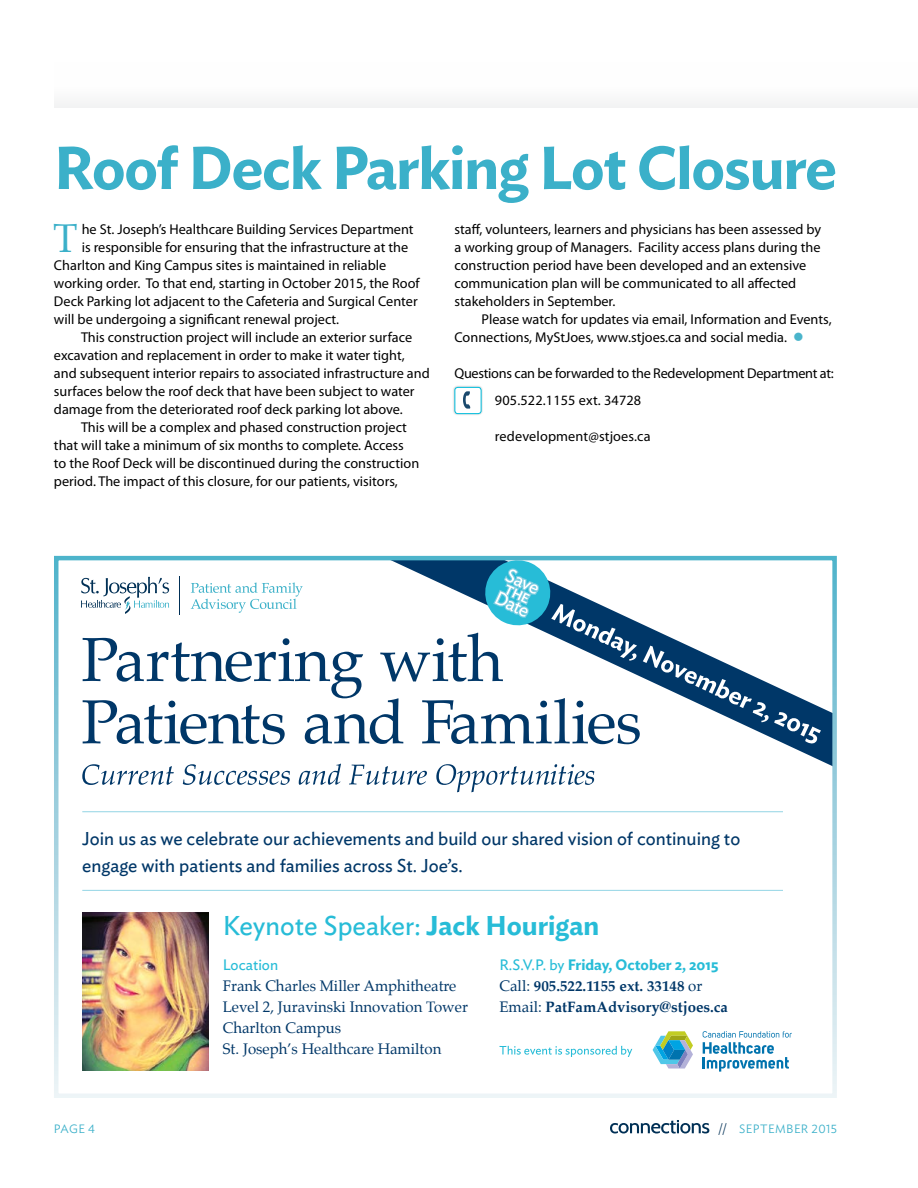
<style>
.page{position:relative;width:918px;height:1188px;background:#fff}
.page>*{position:absolute;margin:0;border:0;box-sizing:border-box;transform-origin:0 0}
.t1{font:600 60px "Ideal Sans";letter-spacing:-.02em;color:#3bb0c9}
.t2{font:40.05px "Palatino";color:#3bb0c9}
.t3{font:27px "Ideal Sans";color:#27bcd7}
.t4{font:18.45px/26.5px "Ideal Sans";color:#003768}
.t5{font:15px/21px "Palatino";color:#003768}
.t6{font:700 15px/21px "Palatino";color:#003768}
.t7{font:600 15px "Ideal Sans";color:#27bcd7}
.t8{font:15px "Ideal Sans";color:#27bcd7}
.t9{font:14.25px/18px "Myriad Pro";color:#000}
.t10{font:14.25px/27px "Myriad Pro";letter-spacing:-.02em;color:#000}
.t11{font:300 12px "Ideal Sans";letter-spacing:.035em;color:#3bb0c9}
.s1{color:#4ab4cb}
.s2{font-weight:600}
.s3{font-weight:400}
.s4{color:#003055}
</style>
<div class="page">
<svg style="left:610px;top:1120px;width:99px;height:13px"></svg>
<svg style="left:600px;top:707px;width:232px;height:59px"></svg>
<div style="left:54px;top:556px;width:783px;height:542px;border:4px solid #fff"></div>
<div style="left:452px;top:385px;width:31px;height:31px;background:#000;opacity:.15"></div>
<div style="left:455px;top:387px;width:26px;height:27px;background:#fff;border-radius:3px"></div>
<div style="left:454px;top:387px;width:27px;height:27px;border:1px solid #00bddd;border-radius:3px"></div>
<svg style="left:463px;top:391px;width:7px;height:18px"></svg>
<svg style="left:82px;top:764px;width:512px;height:28px"></svg>
<svg style="left:81px;top:558px;width:740px;height:186px"></svg>
<hr style="left:82px;top:811px;width:701px;height:1px;background:#a1dae8">
<hr style="left:82px;top:890px;width:701px;height:1px;background:#a1dae8">
<img style="left:82px;top:912px;width:127px;height:159px">
<svg style="left:653px;top:1031px;width:40px;height:38px"></svg>
<svg style="left:703px;top:1031px;width:89px;height:41px"></svg>
<svg style="left:500px;top:1046px;width:132px;height:11px"></svg>
<h1 class="t1" style="left:54px;top:121px;width:784px">Roof Deck Parking Lot Closure</h1>
<h2 class="t2" style="left:53px;top:205px;width:26px">T</h2>
<p class="t9" style="left:82px;top:220px;width:333px">he St. Joseph’s Healthcare Building Services Department</p>
<p class="t9" style="left:82px;top:238px;width:328px">is responsible for ensuring that the infrastructure at the</p>
<p class="t9" style="left:54px;top:256px;width:334px">Charlton and King Campus sites is maintained in reliable</p>
<p class="t9" style="left:54px;top:274px;width:367px">working order. To that end, starting in October 2015, the Roof</p>
<p class="t9" style="left:54px;top:292px;width:365px">Deck Parking lot adjacent to the Cafeteria and Surgical Center</p>
<p class="t9" style="left:54px;top:310px;width:287px">will be undergoing a significant renewal project.</p>
<p class="t9" style="left:81px;top:328px;width:333px">This construction project will include an exterior surface</p>
<p class="t9" style="left:54px;top:346px;width:352px">excavation and replacement in order to make it water tight,</p>
<p class="t9" style="left:54px;top:364px;width:377px">and subsequent interior repairs to associated infrastructure and</p>
<p class="t9" style="left:54px;top:382px;width:362px">surfaces below the roof deck that have been subject to water</p>
<p class="t9" style="left:54px;top:400px;width:350px">damage from the deteriorated roof deck parking lot above.</p>
<p class="t9" style="left:81px;top:418px;width:327px">This will be a complex and phased construction project</p>
<p class="t9" style="left:54px;top:436px;width:351px">that will take a minimum of six months to complete. Access</p>
<p class="t9" style="left:54px;top:454px;width:367px">to the Roof Deck will be discontinued during the construction</p>
<p class="t9" style="left:54px;top:472px;width:345px">period. The impact of this closure, for our patients, visitors,</p>
<p class="t9" style="left:454px;top:220px;width:368px">staff, volunteers, learners and physicians has been assessed by a working group of Managers. Facility access plans during the construction period have been developed and an extensive communication plan will be communicated to all affected stakeholders in September.</p>
<p class="t9" style="left:454px;top:310px;width:379px;text-indent:27px">Please watch for updates via email, Information and Events,<br>Connections, MyStJoes, www.stjoes.ca and social media. <span class="s1">●</span></p>
<p class="t10" style="left:495px;top:359px;width:340px;text-indent:-40px">Questions can be forwarded to the Redevelopment Department at:<br>905.522.1155 ext. 34728</p>
<p class="t9" style="left:495px;top:427px;width:157px">redevelopment@stjoes.ca</p>
<p class="t4" style="left:82px;top:824px;width:660px">Join us as we celebrate our achievements and build our shared vision of continuing to engage with patients and families across St. Joe’s.</p>
<h3 class="t3" style="left:223px;top:905px;width:378px">Keynote Speaker: <span class="s2">Jack Hourigan</span></h3>
<p class="t8" style="left:223px;top:954px;width:57px">Location</p>
<p class="t5" style="left:223px;top:976px;width:247px">Frank Charles Miller Amphitheatre<br>Level 2, Juravinski Innovation Tower<br>Charlton Campus<br>St. Joseph’s Healthcare Hamilton</p>
<p class="t7" style="left:500px;top:953px;width:220px"><span class="s3">R.S.V.P. by</span> Friday, October 2, 2015</p>
<p class="t6" style="left:500px;top:976px;width:230px"><span class="s3">Call:</span> 905.522.1155 ext. 33148 <span class="s3">or<br>Email:</span> PatFamAdvisory@stjoes.ca</p>
<p class="t11" style="left:54px;top:1120px;width:42px">PAGE 4</p>
<p class="t11" style="left:719px;top:1120px;width:120px"><span class="s4">//</span> SEPTEMBER 2015</p>
</div>
